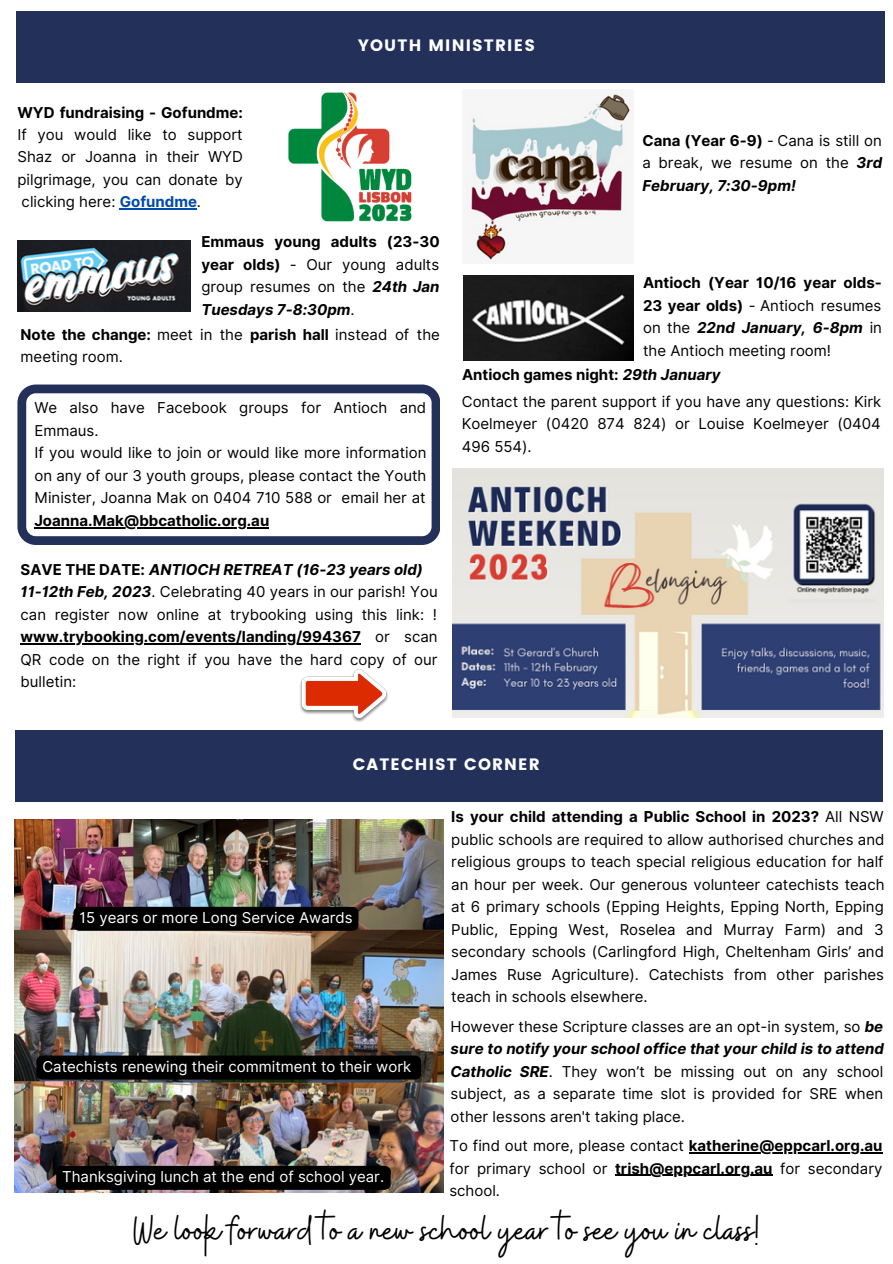
<style>
.page{position:relative;width:893px;height:1264px;background:#fff}
.page>*{position:absolute;margin:0;border:0;box-sizing:border-box;transform-origin:0 0}
.t1{font:42px "Buffalo";color:#000}
.t2{font:16.5px "Poppins";letter-spacing:.07em;color:#fff}
.t3{font:15px/22.5px "Inter";color:#000;text-align:justify}
.t4{font:15px "Inter";color:#fff}
.t5{font:700 15px "Inter";color:#000}
.s1{font-weight:700;color:#004aad}
.s2{font-weight:700}
.s3{font-weight:700;font-style:italic}
.s4{font-style:italic}
</style>
<div class="page">
<div style="left:17px;top:11px;width:867px;height:71px;background:#23305a"></div>
<img style="left:468px;top:89px;width:165px;height:173px">
<img style="left:463px;top:275px;width:170px;height:86px">
<img style="left:17px;top:241px;width:174px;height:71px">
<svg style="left:17px;top:384px;width:423px;height:161px"></svg>
<img style="left:452px;top:468px;width:431px;height:249px">
<img style="left:300px;top:669px;width:88px;height:53px">
<div style="left:15px;top:730px;width:867px;height:71px;background:#23305a"></div>
<img style="left:14px;top:819px;width:430px;height:373px">
<img style="left:267px;top:82px;width:166px;height:140px">
<hr style="left:34px;top:527px;width:235px;height:1px;background:#000">
<hr style="left:21px;top:643px;width:340px;height:1px;background:#000">
<hr style="left:688px;top:1152px;width:194px;height:1px;background:#000">
<hr style="left:615px;top:1174px;width:157px;height:1px;background:#000">
<div style="left:73px;top:906px;width:285px;height:24px;background:#000"></div>
<div style="left:36px;top:1055px;width:385px;height:24px;background:#000"></div>
<div style="left:56px;top:1165px;width:334px;height:24px;background:#000"></div>
<hr style="left:120px;top:209px;width:77px;height:1px;background:#004aad">
<p class="t5" style="left:17px;top:103px;width:227px">WYD fundraising - Gofundme:</p>
<p class="t3" style="left:17px;top:123px;width:227px">If you would like to support Shaz or Joanna in their WYD pilgrimage, you can donate by clicking here: <span class="s1">Gofundme</span>.</p>
<p class="t2" style="left:357px;top:36px;width:179px">YOUTH MINISTRIES</p>
<p class="t3" style="left:201px;top:231px;width:240px"><span class="s2">Emmaus young adults (23-30 year olds)</span> - Our young adults group resumes on the <span class="s3">24th Jan Tuesdays 7-8:30pm</span>.</p>
<p class="t3" style="left:21px;top:323px;width:421px"><span class="s2">Note the change:</span> meet in the <span class="s2">parish hall</span> instead of the meeting room.</p>
<p class="t3" style="left:642px;top:129px;width:241px"><span class="s2">Cana (Year 6-9)</span> - Cana is still on a break, we resume on the <span class="s3">3rd February, 7:30-9pm!</span></p>
<p class="t3" style="left:643px;top:272px;width:240px"><span class="s2">Antioch (Year 10/16 year olds-23 year olds)</span> - Antioch resumes on the <span class="s3">22nd January, 6-8pm</span> in the Antioch meeting room!</p>
<p class="t3" style="left:34px;top:397px;width:393px;text-align:left">We also have Facebook groups for Antioch and Emmaus.<br>If you would like to join or would like more information on any of our 3 youth groups, please contact the Youth Minister, Joanna Mak on 0404 710 588 or email her at</p>
<p class="t5" style="left:34px;top:511px;width:236px">Joanna.Mak@bbcatholic.org.au</p>
<p class="t3" style="left:21px;top:558px;width:418px;text-align:left"><span class="s2">SAVE THE DATE:</span> <span class="s3">ANTIOCH RETREAT (16-23 years old)<br>11-12th Feb, 2023</span>. Celebrating 40 years in our parish! You can register now online at trybooking using this link: ! <span class="s2">www.trybooking.com/events/landing/994367</span> or scan QR code on the right if you have the hard copy of our bulletin:</p>
<p class="t5" style="left:462px;top:366px;width:260px">Antioch games night: <span class="s4">29th January</span></p>
<p class="t3" style="left:462px;top:390px;width:421px">Contact the parent support if you have any questions: Kirk Koelmeyer (0420 874 824) or Louise Koelmeyer (0404<br>496 554).</p>
<p class="t2" style="left:353px;top:755px;width:188px">CATECHIST CORNER</p>
<p class="t3" style="left:451px;top:805px;width:435px"><span class="s2">Is your child attending a Public School in 2023?</span> All NSW public schools are required to allow authorised churches and religious groups to teach special religious education for half an hour per week. Our generous volunteer catechists teach at 6 primary schools (Epping Heights, Epping North, Epping Public, Epping West, Roselea and Murray Farm) and 3 secondary schools (Carlingford High, Cheltenham Girls’ and James Ruse Agriculture). Catechists from other parishes teach in schools elsewhere.</p>
<p class="t3" style="left:450px;top:1014px;width:435px">However these Scripture classes are an opt-in system, so <span class="s3">be sure to notify your school office that your child is to attend Catholic SRE</span>. They won’t be missing out on any school subject, as a separate time slot is provided for SRE when other lessons aren't taking place.</p>
<p class="t3" style="left:449px;top:1134px;width:434px">To find out more, please contact <span class="s2">katherine@eppcarl.org.au </span>for primary school or <span class="s2">trish@eppcarl.org.au</span> for secondary school.</p>
<h1 class="t1" style="left:134px;top:1202px;width:627px">We look forward to a new school year to see you in class!</h1>
<p class="t4" style="left:79px;top:908px;width:275px">15 years or more Long Service Awards</p>
<p class="t4" style="left:42px;top:1057px;width:370px">Catechists renewing their commitment to their work</p>
<p class="t4" style="left:62px;top:1167px;width:323px">Thanksgiving lunch at the end of school year.</p>
</div>
